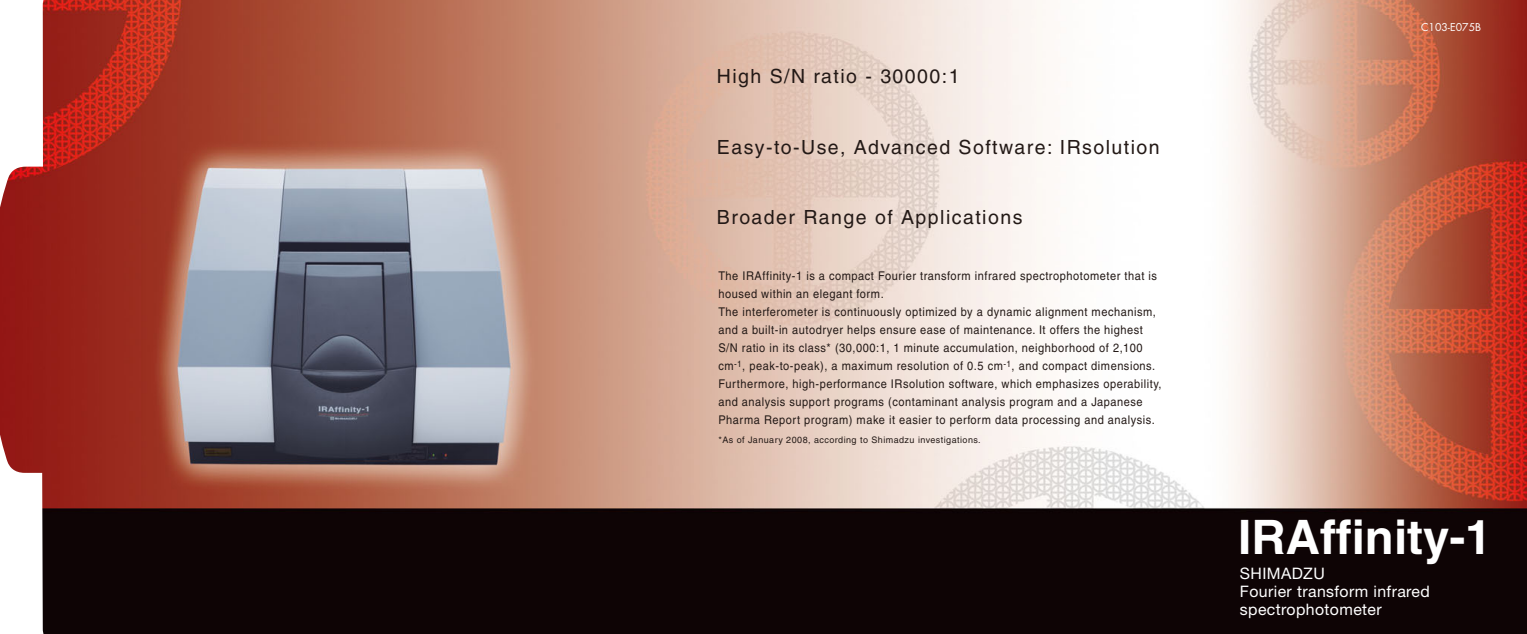
<style>
.page{position:relative;width:1527px;height:634px;background:#fff}
.page>*{position:absolute;margin:0;border:0;box-sizing:border-box;transform-origin:0 0}
.t1{font:700 47.55px "Helvetica";color:#fff}
.t2{font:19.5px "Helvetica";letter-spacing:.075em;color:#231916}
.t3{font:15.9px/17.9px "Helvetica Neue";letter-spacing:.025em;color:#fff}
.t4{font:12px/18px "Helvetica";letter-spacing:.045em;color:#231916;scale:.92 1}
.t5{font:10.5px "Futura";color:#fff}
.t6{font:9px "Helvetica";letter-spacing:.05em;color:#231916}
</style>
<div class="page">
<img style="left:0;top:0;width:1526px;height:633px">
<h2 class="t2" style="left:717px;top:69px;width:244px">High S/N ratio - 30000:1</h2>
<h2 class="t2" style="left:717px;top:140px;width:444px">Easy-to-Use, Advanced Software: IRsolution</h2>
<h2 class="t2" style="left:717px;top:210px;width:307px">Broader Range of Applications</h2>
<p class="t4" style="left:718px;top:268px;width:483px">The IRAffinity-1 is a compact Fourier transform infrared spectrophotometer that is housed within an elegant form.<br>The interferometer is continuously optimized by a dynamic alignment mechanism, and a built-in autodryer helps ensure ease of maintenance. It offers the highest S/N ratio in its class* (30,000:1, 1 minute accumulation, neighborhood of 2,100 cm<sup>-1</sup>, peak-to-peak), a maximum resolution of 0.5 cm<sup>-1</sup>, and compact dimensions.<br>Furthermore, high-performance IRsolution software, which emphasizes operability, and analysis support programs (contaminant analysis program and a Japanese Pharma Report program) make it easier to perform data processing and analysis.</p>
<p class="t6" style="left:718px;top:436px;width:264px">*As of January 2008, according to Shimadzu investigations.</p>
<p class="t5" style="left:1420px;top:23px;width:62px">C103-E075B</p>
<h1 class="t1" style="left:1238px;top:520px;width:255px">IRAffinity-1</h1>
<h3 class="t3" style="left:1239px;top:566px;width:191px">SHIMADZU<br>Fourier transform infrared spectrophotometer</h3>
</div>
